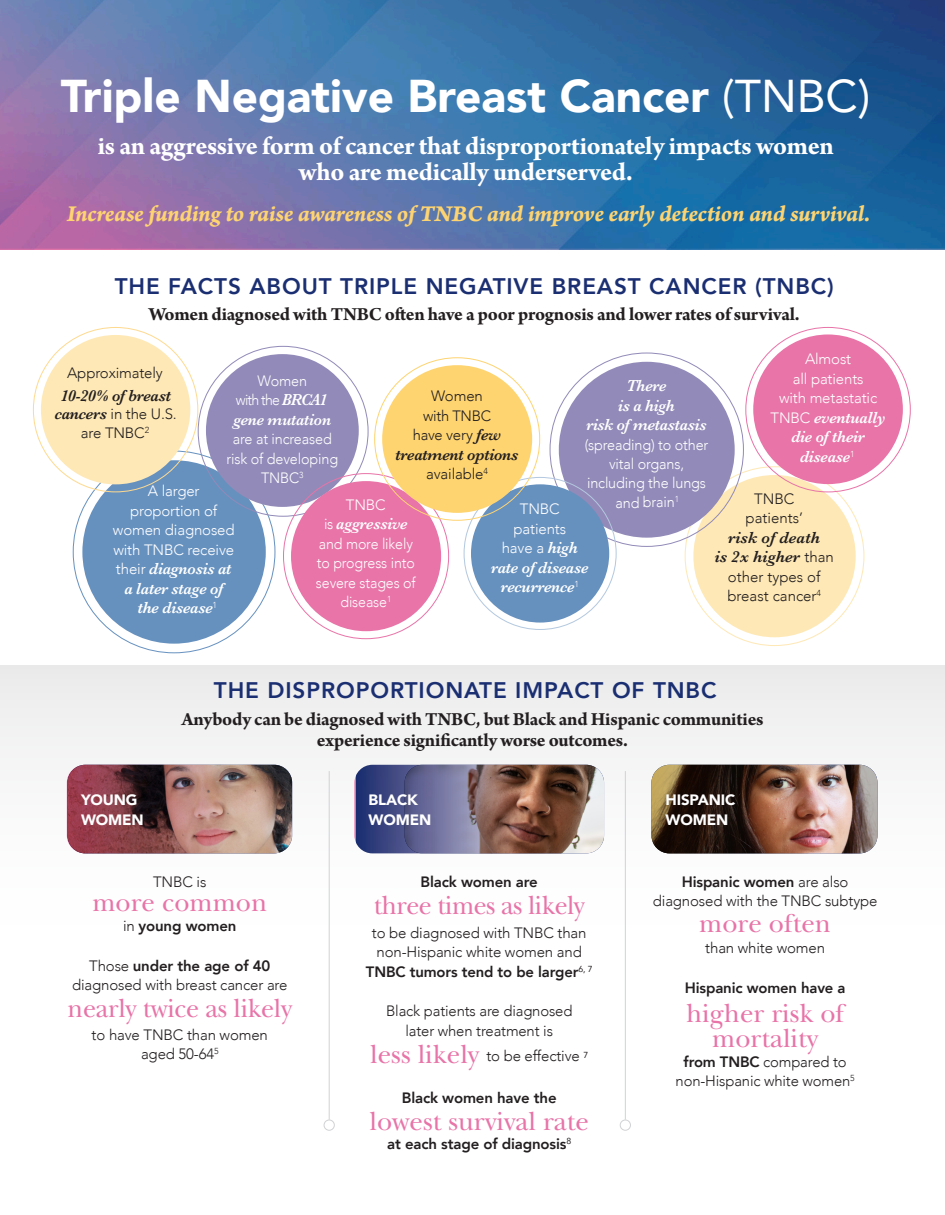
<style>
.page{position:relative;width:945px;height:1215px;background:#fff}
.page>*{position:absolute;margin:0;border:0;box-sizing:border-box;transform-origin:0 0}
.t1{font:900 45.9px "Avenir";color:#fff}
.t2{font:27px/25.5px "New Baskerville Std";color:#e874a8;text-align:center}
.t3{font:27px "New Baskerville Std";letter-spacing:-.02em;color:#e874a8;scale:.96 1}
.t4{font:700 26.85px/26.8px "Arno Pro";letter-spacing:-.015em;color:#fff;text-align:center}
.t5{font:24px "Arno Pro Bold Italic Caption";letter-spacing:-.015em;color:#fed471}
.t6{font:800 22.5px "Avenir";letter-spacing:.04em;color:#1a2e72}
.t7{font:700 19.5px/21px "Arno Pro";letter-spacing:-.015em;color:#231f20;text-align:center}
.t8{font:italic 600 16.5px/19.5px "Baskerville";letter-spacing:-.02em;color:#fff;text-align:center}
.t9{font:italic 600 16.5px/19.5px "Baskerville";letter-spacing:-.02em;color:#fff;text-align:center;scale:.96 1}
.t10{font:italic 600 16.5px "Baskerville";letter-spacing:-.02em;color:#231f20}
.t11{font:italic 600 16.5px/19.5px "Baskerville";color:#231f20;text-align:center}
.t12{font:300 15px/19.5px "Avenir";letter-spacing:-.01em;color:#231f20;text-align:center}
.t13{font:300 15px/19.5px "Avenir";letter-spacing:-.01em;color:#fff;text-align:center}
.t14{font:300 15px/19px "Avenir";letter-spacing:-.01em;color:#fff;text-align:center;scale:.96 1}
.t15{font:800 15px "Avenir";letter-spacing:-.01em;color:#231f20}
.t16{font:300 15px/19.5px "Avenir";letter-spacing:-.01em;color:#fff;text-align:center;scale:.95 1}
.t17{font:900 15px/19.5px "Avenir";letter-spacing:-.01em;color:#fff}
.t18{font:300 15px/19.5px "Avenir";letter-spacing:-.06em;color:#fff;text-align:center;scale:.96 1}
.s1{font-weight:400}
.s2{font-family:"Avenir";font-weight:300;font-style:normal;font-size:15px}
.s3{font-family:"Baskerville";font-weight:600;font-style:italic;font-size:16.5px}
.s4{font-weight:300}
.s5{font-weight:800}
.s6{font-family:"New Baskerville Std";font-weight:400;font-size:27px;color:#e874a8}
</style>
<div class="page">
<img style="left:0;top:0;width:945px;height:249px">
<div style="left:693px;top:475px;width:163px;height:162px;background:#fee8b5;border-radius:50%"></div>
<div style="left:0;top:665px;width:945px;height:267px;background:#f5f5f5"></div>
<div style="left:82px;top:460px;width:184px;height:184px;background:#6691bf;border-radius:50%"></div>
<div style="left:559px;top:362px;width:176px;height:176px;background:#928ab8;border-radius:50%"></div>
<div style="left:471px;top:484px;width:138px;height:139px;background:#6691bf;border-radius:50%"></div>
<div style="left:41px;top:335px;width:149px;height:149px;background:#fee8b5;border-radius:50%"></div>
<div style="left:206px;top:354px;width:153px;height:153px;background:#928ab8;border-radius:50%"></div>
<div style="left:291px;top:481px;width:150px;height:150px;background:#e874a8;border-radius:50%"></div>
<div style="left:753px;top:334px;width:150px;height:150px;background:#e874a8;border-radius:50%"></div>
<div style="left:382px;top:365px;width:150px;height:148px;background:#fed471;border-radius:50%"></div>
<div style="left:324px;top:1120px;width:11px;height:11px;border:1px solid #d1d2d4;border-radius:50%"></div>
<hr style="left:329px;top:771px;width:1px;height:349px;background:#d1d2d4">
<img style="left:68px;top:765px;width:224px;height:88px">
<div style="left:620px;top:1120px;width:11px;height:11px;border:1px solid #d1d2d4;border-radius:50%"></div>
<hr style="left:625px;top:771px;width:1px;height:349px;background:#d1d2d4">
<svg style="left:67px;top:765px;width:158px;height:88px;background:#884f52"></svg>
<img style="left:511px;top:765px;width:93px;height:88px">
<svg style="left:354px;top:765px;width:171px;height:88px;background:#685f7e"></svg>
<img style="left:651px;top:765px;width:227px;height:88px">
<img style="left:651px;top:765px;width:171px;height:88px;border-radius:18px">
<h1 class="t1" style="left:61px;top:57px;width:811px">Triple Negative Breast Cancer <span class="s1">(TNBC)</span></h1>
<h3 class="t4" style="left:98px;top:133px;width:738px">is an aggressive form of cancer that disproportionately impacts women who are medically underserved.</h3>
<h3 class="t5" style="left:67px;top:199px;width:805px">Increase funding to raise awareness of TNBC and improve early detection and survival.</h3>
<h3 class="t6" style="left:115px;top:269px;width:721px">THE FACTS ABOUT TRIPLE NEGATIVE BREAST CANCER (TNBC)</h3>
<h3 class="t7" style="left:149px;top:305px;width:653px">Women diagnosed with TNBC often have a poor prognosis and lower rates of survival.</h3>
<p class="t13" style="left:779px;top:350px;width:100px">Almost<br>all patients with metastatic</p>
<p class="t8" style="left:771px;top:408px;width:117px"><span class="s2">TNBC</span> eventually die of their disease<sup>1</sup></p>
<p class="t12" style="left:67px;top:364px;width:97px">Approximately</p>
<p class="t10" style="left:60px;top:384px;width:112px">10-20% of breast</p>
<p class="t12" style="left:55px;top:404px;width:124px"><span class="s3">cancers</span> in the U.S. are TNBC<sup>2</sup></p>
<p class="t18" style="left:236px;top:371px;width:97px">Women<br>with the <span class="s3">BRCA1</span></p>
<p class="t9" style="left:233px;top:410px;width:103px">gene mutation</p>
<p class="t14" style="left:226px;top:429px;width:118px;line-height:19.5px">are at increased risk of developing<br>TNBC<sup>3</sup></p>
<p class="t9" style="left:586px;top:376px;width:127px">There<br>is a high<br>risk of metastasis</p>
<p class="t14" style="left:585px;top:435px;width:130px">(spreading) to other vital organs, including the lungs and brain<sup>1</sup></p>
<p class="t12" style="left:413px;top:386px;width:90px">Women<br>with TNBC have very <span class="s3">few</span></p>
<p class="t10" style="left:396px;top:443px;width:125px">treatment options</p>
<p class="t12" style="left:426px;top:464px;width:63px">available<sup>4</sup></p>
<p class="t13" style="left:113px;top:481px;width:123px">A larger proportion of women diagnosed with TNBC receive</p>
<p class="t8" style="left:116px;top:559px;width:117px"><span class="s2">their</span> diagnosis at a later stage of the disease<sup>1</sup></p>
<p class="t12" style="left:746px;top:489px;width:59px">TNBC patients’</p>
<p class="t11" style="left:715px;top:527px;width:121px">risk of death<br>is 2x higher <span class="s2">than</span></p>
<p class="t12" style="left:727px;top:567px;width:95px;text-align:left">other types of breast cancer<sup>4</sup></p>
<p class="t13" style="left:346px;top:495px;width:41px">TNBC</p>
<p class="t8" style="left:324px;top:514px;width:85px"><span class="s2">is</span> aggressive</p>
<p class="t16" style="left:316px;top:534px;width:107px">and more likely to progress into severe stages of disease<sup>1</sup></p>
<p class="t13" style="left:502px;top:499px;width:78px">TNBC patients have a <span class="s3">high</span></p>
<p class="t8" style="left:491px;top:558px;width:99px">rate of disease recurrence<sup>1</sup></p>
<h3 class="t6" style="left:214px;top:672px;width:504px">THE DISPROPORTIONATE IMPACT OF TNBC</h3>
<h3 class="t7" style="left:181px;top:710px;width:584px">Anybody can be diagnosed with TNBC, but Black and Hispanic communities experience significantly worse outcomes.</h3>
<p class="t17" style="left:81px;top:790px;width:64px">YOUNG<br>WOMEN</p>
<p class="t17" style="left:369px;top:790px;width:64px">BLACK<br>WOMEN</p>
<p class="t17" style="left:666px;top:790px;width:71px">HISPANIC<br>WOMEN</p>
<p class="t12" style="left:153px;top:872px;width:55px">TNBC is</p>
<h2 class="t2" style="left:92px;top:889px;width:176px">more common</h2>
<p class="t15" style="left:123px;top:914px;width:115px"><span class="s4">in</span> young women</p>
<p class="t12" style="left:72px;top:956px;width:217px">Those <span class="s5">under the age of 40 </span>diagnosed with breast cancer are</p>
<h2 class="t2" style="left:68px;top:996px;width:226px">nearly twice as likely</h2>
<p class="t12" style="left:92px;top:1025px;width:178px">to have TNBC than women aged 50-64<sup>5</sup></p>
<p class="t15" style="left:421px;top:870px;width:119px">Black women are</p>
<h2 class="t3" style="left:374px;top:889px;width:221px">three times as likely</h2>
<p class="t12" style="left:366px;top:923px;width:228px">to be diagnosed with TNBC than non-Hispanic white women and<br><span class="s5">TNBC tumors tend to be larger</span><sup>6,</sup> <sup>7</sup></p>
<p class="t12" style="left:386px;top:1002px;width:188px">Black patients are diagnosed later when treatment is</p>
<p class="t12" style="left:370px;top:1047px;width:220px"><span class="s6">less likely</span> to be effective <sup>7</sup></p>
<p class="t15" style="left:402px;top:1086px;width:156px">Black women have the</p>
<h2 class="t2" style="left:370px;top:1108px;width:221px">lowest survival rate</h2>
<p class="t15" style="left:387px;top:1132px;width:186px">at each stage of diagnosis<sup>8</sup></p>
<p class="t12" style="left:653px;top:872px;width:226px"><span class="s5">Hispanic women</span> are also diagnosed with the TNBC subtype</p>
<h2 class="t2" style="left:699px;top:910px;width:133px">more often</h2>
<p class="t12" style="left:705px;top:939px;width:121px">than white women</p>
<p class="t15" style="left:685px;top:976px;width:162px">Hispanic women have a</p>
<h2 class="t2" style="left:686px;top:1000px;width:160px">higher risk of mortality</h2>
<p class="t12" style="left:676px;top:1052px;width:181px"><span class="s5">from TNBC</span> compared to non-Hispanic white women<sup>5</sup></p>
</div>
